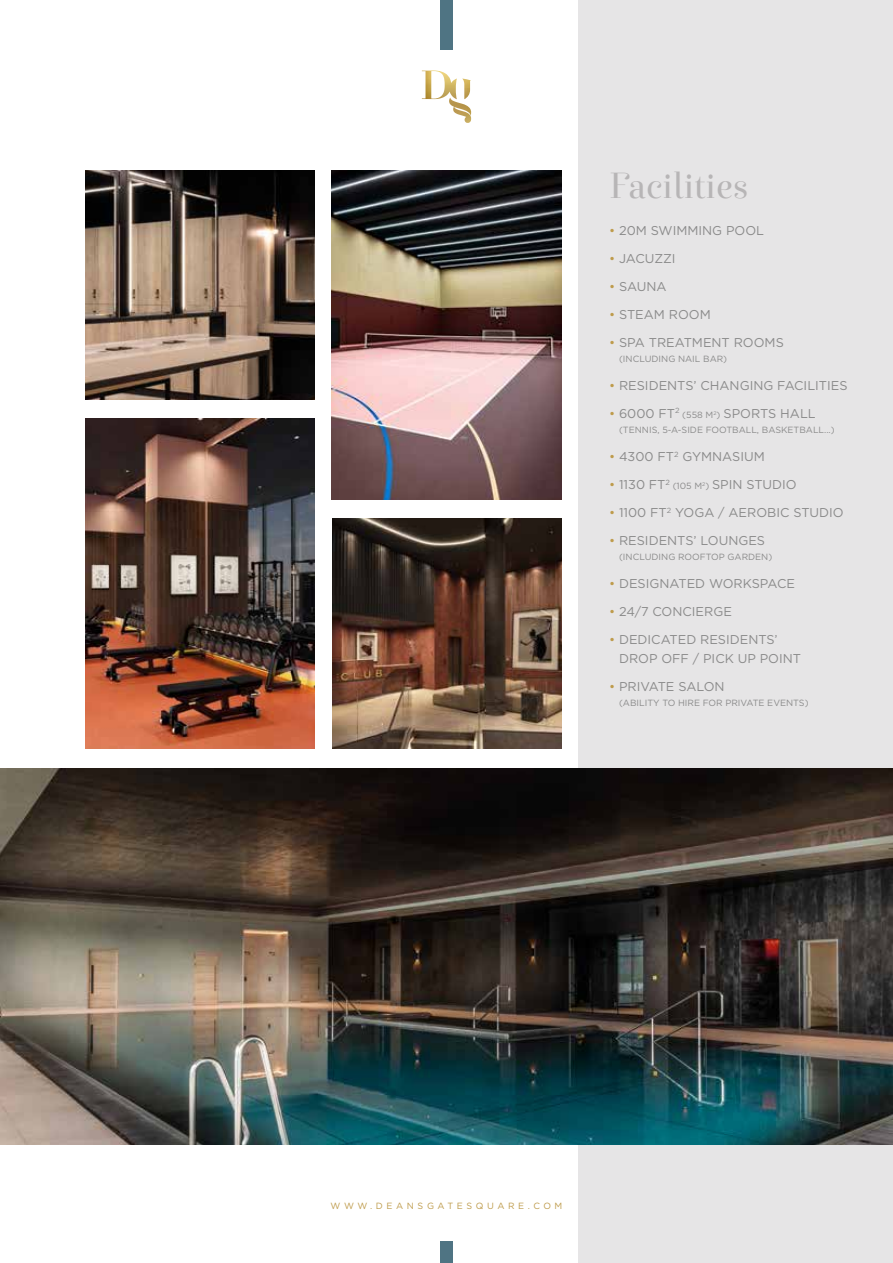
<style>
.page{position:relative;width:893px;height:1263px;background:#fff}
.page>*{position:absolute;margin:0;border:0;box-sizing:border-box;transform-origin:0 0}
.t1{font:36px "Exquise FYW01";color:#b7b5b6}
.t2{font:12.75px/19.5px "Gotham";color:#8a8a8a}
.t3{font:9px "Gotham";color:#8a8a8a}
.t4{font:9px "Gotham";letter-spacing:.4em;color:#be9b4b}
.s1{color:#be9b4b}
.s2{font-size:9px}
</style>
<div class="page">
<div style="left:579px;top:0;width:314px;height:1263px;background:#e6e5e6"></div>
<div style="left:440px;top:1242px;width:13px;height:21px;background:#4f7483"></div>
<div style="left:440px;top:0;width:13px;height:49px;background:#4f7483"></div>
<img style="left:422px;top:70px;width:49px;height:53px">
<img style="left:0;top:768px;width:893px;height:377px">
<img style="left:85px;top:170px;width:230px;height:230px">
<img style="left:85px;top:419px;width:230px;height:329px">
<img style="left:332px;top:170px;width:229px;height:330px">
<img style="left:332px;top:519px;width:230px;height:229px">
<h1 class="t1" style="left:609px;top:164px;width:141px">Facilities</h1>
<p class="t2" style="left:609px;top:220px;width:157px"><span class="s1">•</span> 20M SWIMMING POOL</p>
<p class="t2" style="left:609px;top:248px;width:68px"><span class="s1">•</span> JACUZZI</p>
<p class="t2" style="left:609px;top:276px;width:59px"><span class="s1">•</span> SAUNA</p>
<p class="t2" style="left:609px;top:304px;width:103px"><span class="s1">•</span> STEAM ROOM</p>
<p class="t2" style="left:609px;top:332px;width:176px"><span class="s1">•</span> SPA TREATMENT ROOMS</p>
<p class="t3" style="left:619px;top:354px;width:110px">(INCLUDING NAIL BAR)</p>
<p class="t2" style="left:609px;top:375px;width:240px"><span class="s1">•</span> RESIDENTS’ CHANGING FACILITIES</p>
<p class="t2" style="left:609px;top:403px;width:208px"><span class="s1">•</span> 6000 FT<sup>2</sup> <span class="s2">(558 M</span><sup>2</sup><span class="s2">)</span> SPORTS HALL</p>
<p class="t3" style="left:619px;top:425px;width:217px">(TENNIS, 5-A-SIDE FOOTBALL, BASKETBALL...)</p>
<p class="t2" style="left:609px;top:446px;width:157px"><span class="s1">•</span> 4300 FT<sup>2</sup> GYMNASIUM</p>
<p class="t2" style="left:609px;top:474px;width:189px"><span class="s1">•</span> 1130 FT<sup>2</sup> <span class="s2">(105 M</span><sup>2</sup><span class="s2">)</span> SPIN STUDIO</p>
<p class="t2" style="left:609px;top:502px;width:236px"><span class="s1">•</span> 1100 FT<sup>2</sup> YOGA / AEROBIC STUDIO</p>
<p class="t2" style="left:609px;top:530px;width:157px"><span class="s1">•</span> RESIDENTS’ LOUNGES</p>
<p class="t3" style="left:619px;top:552px;width:155px">(INCLUDING ROOFTOP GARDEN)</p>
<p class="t2" style="left:609px;top:573px;width:187px"><span class="s1">•</span> DESIGNATED WORKSPACE</p>
<p class="t2" style="left:609px;top:601px;width:124px"><span class="s1">•</span> 24/7 CONCIERGE</p>
<p class="t2" style="left:619px;top:629px;width:184px;text-indent:-10px"><span class="s1">•</span> DEDICATED RESIDENTS’<br>DROP OFF / PICK UP POINT</p>
<p class="t2" style="left:609px;top:677px;width:117px"><span class="s1">•</span> PRIVATE SALON</p>
<p class="t3" style="left:619px;top:698px;width:191px">(ABILITY TO HIRE FOR PRIVATE EVENTS)</p>
<p class="t4" style="left:331px;top:1201px;width:233px">WWW.DEANSGATESQUARE.COM</p>
</div>
